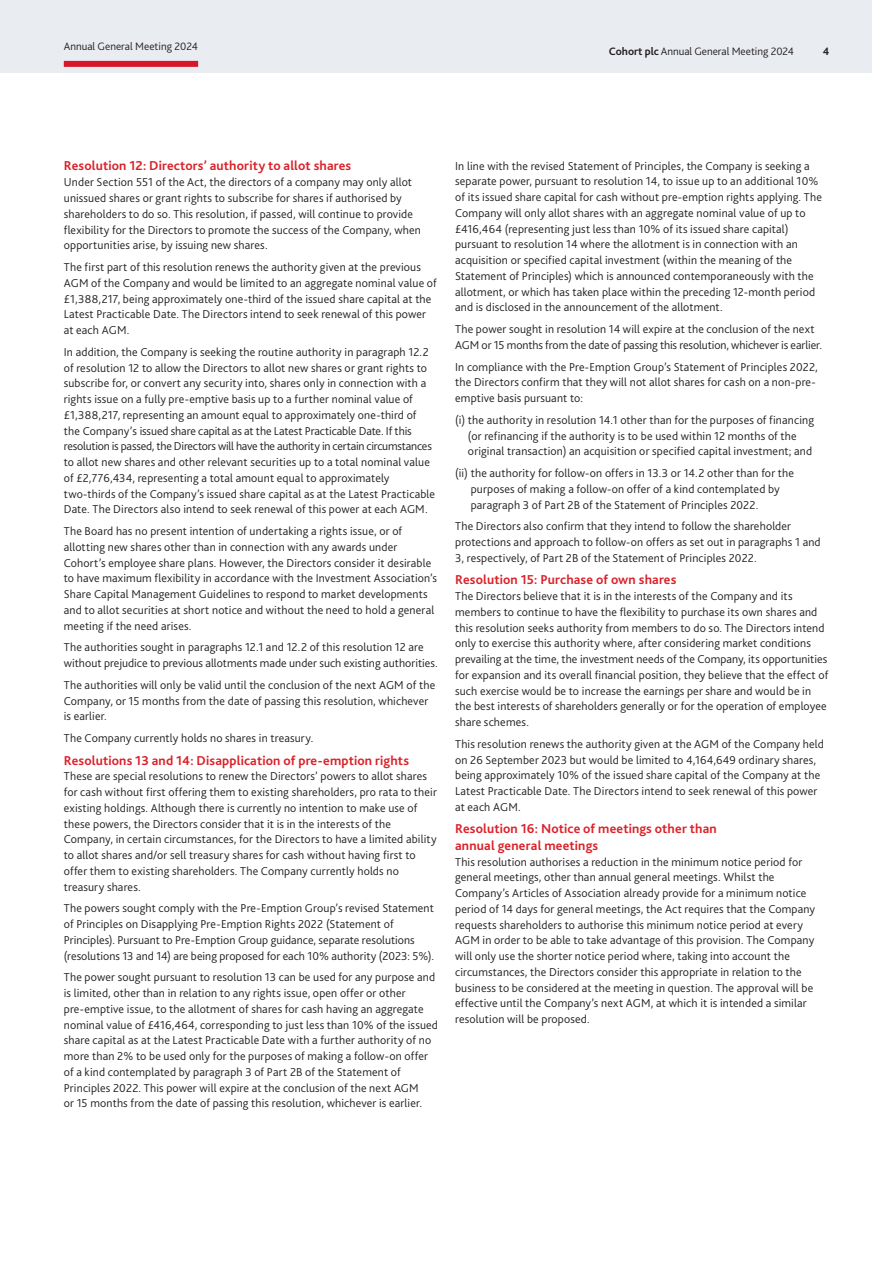
<style>
.page{position:relative;width:872px;height:1263px;background:#fff}
.page>*{position:absolute;margin:0;border:0;box-sizing:border-box;transform-origin:0 0}
.Subhead_3{font:700 13.5px/16.5px "Bliss";letter-spacing:.01em;color:#da2128}
.Body_Text{font:300 12px/15.8px "Bliss";letter-spacing:.01em;color:#231f20}
.t1{font:300 11.25px "Bliss";color:#231f20}
.t2{font:700 11.25px "Bliss";color:#231f20}
.s1{font-weight:700}
</style>
<div class="page">
<div style="left:0;top:0;width:872px;height:72px;background:#e9ecf1"></div>
<div style="left:64px;top:61px;width:134px;height:6px;background:#d71729"></div>
<p class="t1" style="left:64px;top:39px;width:136px">Annual General Meeting 2024</p>
<p class="t1" style="left:609px;top:45px;width:187px"><span class="s1">Cohort plc</span> Annual General Meeting 2024</p>
<p class="t2" style="left:823px;top:45px;width:8px">4</p>
<p class="Subhead_3" style="left:64px;top:158px;width:289px">Resolution 12: Directors’ authority to allot shares</p>
<p class="Body_Text" style="left:64px;top:174px;width:359px">Under Section 551 of the Act, the directors of a company may only allot unissued shares or grant rights to subscribe for shares if authorised by shareholders to do so. This resolution, if passed, will continue to provide flexibility for the Directors to promote the success of the Company, when opportunities arise, by issuing new shares.</p>
<p class="Body_Text" style="left:64px;top:259px;width:374px">The first part of this resolution renews the authority given at the previous AGM of the Company and would be limited to an aggregate nominal value of £1,388,217, being approximately one-third of the issued share capital at the Latest Practicable Date. The Directors intend to seek renewal of this power at each AGM.</p>
<p class="Body_Text" style="left:64px;top:344px;width:373px">In addition, the Company is seeking the routine authority in paragraph 12.2 of resolution 12 to allow the Directors to allot new shares or grant rights to subscribe for, or convert any security into, shares only in connection with a rights issue on a fully pre-emptive basis up to a further nominal value of £1,388,217, representing an amount equal to approximately one-third of the Company’s issued share capital as at the Latest Practicable Date. If this resolution is passed, the Directors will have the authority in certain circumstances to allot new shares and other relevant securities up to a total nominal value of £2,776,434, representing a total amount equal to approximately two-thirds of the Company’s issued share capital as at the Latest Practicable Date. The Directors also intend to seek renewal of this power at each AGM.</p>
<p class="Body_Text" style="left:64px;top:523px;width:375px">The Board has no present intention of undertaking a rights issue, or of allotting new shares other than in connection with any awards under Cohort’s employee share plans. However, the Directors consider it desirable to have maximum flexibility in accordance with the Investment Association’s Share Capital Management Guidelines to respond to market developments and to allot securities at short notice and without the need to hold a general meeting if the need arises.</p>
<p class="Body_Text" style="left:64px;top:639px;width:375px">The authorities sought in paragraphs 12.1 and 12.2 of this resolution 12 are without prejudice to previous allotments made under such existing authorities.</p>
<p class="Body_Text" style="left:64px;top:677px;width:373px">The authorities will only be valid until the conclusion of the next AGM of the<br>Company, or 15 months from the date of passing this resolution, whichever is earlier.</p>
<p class="Body_Text" style="left:64px;top:730px;width:251px">The Company currently holds no shares in treasury.</p>
<p class="Subhead_3" style="left:64px;top:752px;width:347px">Resolutions 13 and 14: Disapplication of pre-emption rights</p>
<p class="Body_Text" style="left:64px;top:768px;width:374px">These are special resolutions to renew the Directors’ powers to allot shares for cash without first offering them to existing shareholders, pro rata to their existing holdings. Although there is currently no intention to make use of these powers, the Directors consider that it is in the interests of the Company, in certain circumstances, for the Directors to have a limited ability to allot shares and/or sell treasury shares for cash without having first to offer them to existing shareholders. The Company currently holds no treasury shares.</p>
<p class="Body_Text" style="left:64px;top:900px;width:372px">The powers sought comply with the Pre-Emption Group’s revised Statement of Principles on Disapplying Pre-Emption Rights 2022 (Statement of Principles). Pursuant to Pre-Emption Group guidance, separate resolutions (resolutions 13 and 14) are being proposed for each 10% authority (2023: 5%).</p>
<p class="Body_Text" style="left:64px;top:969px;width:376px">The power sought pursuant to resolution 13 can be used for any purpose and is limited, other than in relation to any rights issue, open offer or other pre-emptive issue, to the allotment of shares for cash having an aggregate nominal value of £416,464, corresponding to just less than 10% of the issued share capital as at the Latest Practicable Date with a further authority of no more than 2% to be used only for the purposes of making a follow-on offer of a kind contemplated by paragraph 3 of Part 2B of the Statement of Principles 2022. This power will expire at the conclusion of the next AGM<br>or 15 months from the date of passing this resolution, whichever is earlier.</p>
<p class="Body_Text" style="left:455px;top:158px;width:368px">In line with the revised Statement of Principles, the Company is seeking a separate power, pursuant to resolution 14, to issue up to an additional 10% of its issued share capital for cash without pre-emption rights applying. The Company will only allot shares with an aggregate nominal value of up to £416,464 (representing just less than 10% of its issued share capital) pursuant to resolution 14 where the allotment is in connection with an acquisition or specified capital investment (within the meaning of the Statement of Principles) which is announced contemporaneously with the allotment, or which has taken place within the preceding 12-month period and is disclosed in the announcement of the allotment.</p>
<p class="Body_Text" style="left:455px;top:321px;width:368px">The power sought in resolution 14 will expire at the conclusion of the next<br>AGM or 15 months from the date of passing this resolution, whichever is earlier.</p>
<p class="Body_Text" style="left:455px;top:359px;width:364px">In compliance with the Pre-Emption Group’s Statement of Principles 2022, the Directors confirm that they will not allot shares for cash on a non-pre&shy;emptive basis pursuant to:</p>
<p class="Body_Text" style="left:468px;top:412px;width:347px;text-indent:-13px">(i) the authority in resolution 14.1 other than for the purposes of financing (or refinancing if the authority is to be used within 12 months of the original transaction) an acquisition or specified capital investment; and</p>
<p class="Body_Text" style="left:471px;top:465px;width:325px;text-indent:-16px">(ii) the authority for follow-on offers in 13.3 or 14.2 other than for the purposes of making a follow-on offer of a kind contemplated by paragraph 3 of Part 2B of the Statement of Principles 2022.</p>
<p class="Body_Text" style="left:455px;top:518px;width:367px">The Directors also confirm that they intend to follow the shareholder protections and approach to follow-on offers as set out in paragraphs 1 and<br>3, respectively, of Part 2B of the Statement of Principles 2022.</p>
<p class="Subhead_3" style="left:455px;top:571px;width:223px">Resolution 15: Purchase of own shares</p>
<p class="Body_Text" style="left:455px;top:588px;width:375px">The Directors believe that it is in the interests of the Company and its members to continue to have the flexibility to purchase its own shares and this resolution seeks authority from members to do so. The Directors intend only to exercise this authority where, after considering market conditions prevailing at the time, the investment needs of the Company, its opportunities for expansion and its overall financial position, they believe that the effect of such exercise would be to increase the earnings per share and would be in the best interests of shareholders generally or for the operation of employee share schemes.</p>
<p class="Body_Text" style="left:455px;top:736px;width:370px">This resolution renews the authority given at the AGM of the Company held on 26 September 2023 but would be limited to 4,164,649 ordinary shares, being approximately 10% of the issued share capital of the Company at the Latest Practicable Date. The Directors intend to seek renewal of this power at each AGM.</p>
<p class="Subhead_3" style="left:455px;top:820px;width:263px">Resolution 16: Notice of meetings other than annual general meetings</p>
<p class="Body_Text" style="left:455px;top:854px;width:361px">This resolution authorises a reduction in the minimum notice period for general meetings, other than annual general meetings. Whilst the Company’s Articles of Association already provide for a minimum notice period of 14 days for general meetings, the Act requires that the Company requests shareholders to authorise this minimum notice period at every AGM in order to be able to take advantage of this provision. The Company will only use the shorter notice period where, taking into account the circumstances, the Directors consider this appropriate in relation to the business to be considered at the meeting in question. The approval will be effective until the Company’s next AGM, at which it is intended a similar resolution will be proposed.</p>
</div>
